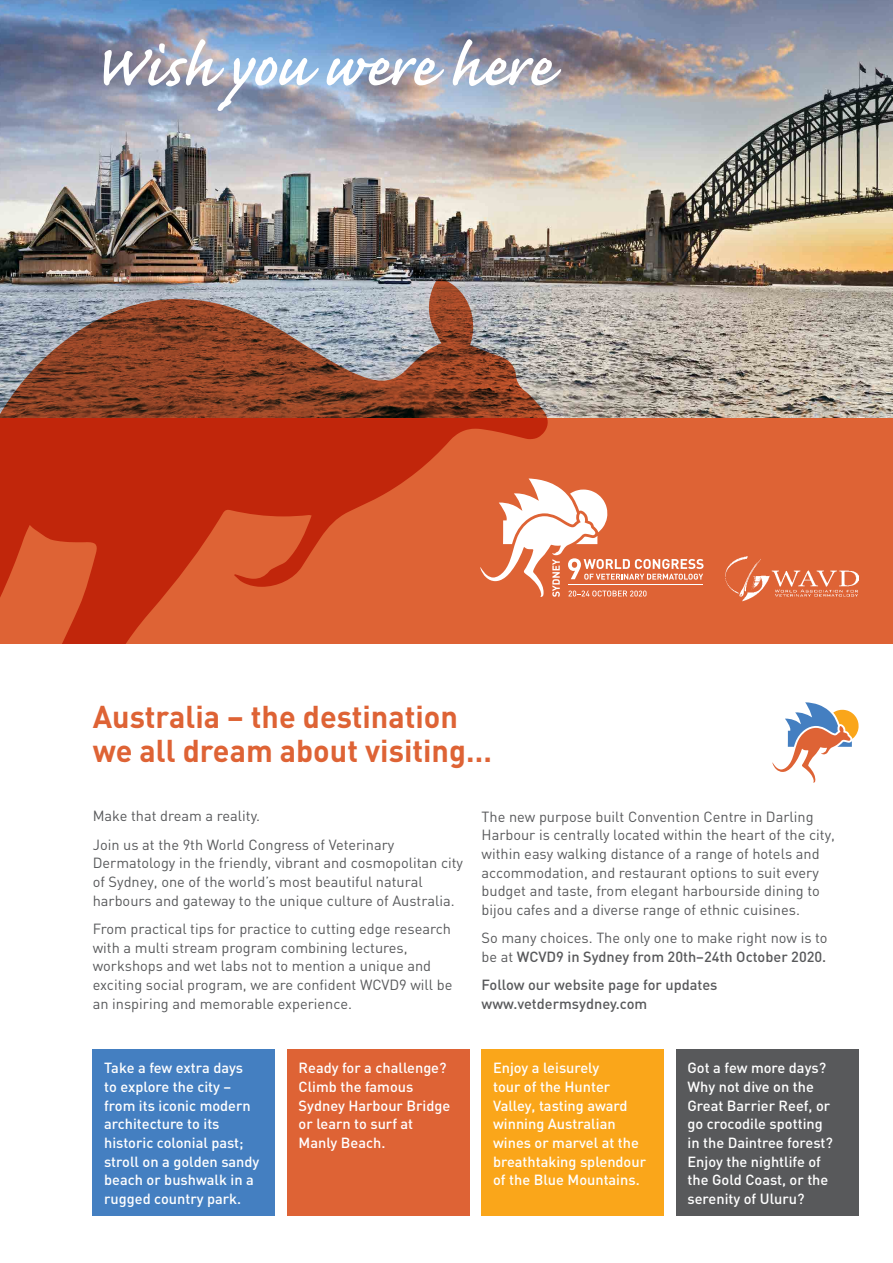
<style>
.page{position:relative;width:893px;height:1263px;background:#fff}
.page>*{position:absolute;margin:0;border:0;box-sizing:border-box;transform-origin:0 0}
.t1{font:74.85px "Caflisch Script MM 556";letter-spacing:-.005em;color:#fff}
.t2{font:700 31.2px/33.3px "DIN";color:#de6335}
.t3{font:14.55px/18.8px "DIN";color:#58595b}
.t4{font:500 14.55px/18.8px "DIN";color:#fff}
.t5{font:500 14.55px/18.8px "DIN";color:#58595b}
.s1{font-weight:500}
</style>
<div class="page">
<img style="left:0;top:0;width:893px;height:418px">
<div style="left:0;top:418px;width:893px;height:226px;background:#de6335"></div>
<svg style="left:0;top:279px;width:549px;height:365px"></svg>
<svg style="left:480px;top:478px;width:223px;height:119px"></svg>
<hr style="left:568px;top:584px;width:135px;height:1px;background:#fff">
<img style="left:725px;top:557px;width:134px;height:45px">
<div style="left:287px;top:1049px;width:183px;height:167px;background:#de6335"></div>
<div style="left:92px;top:1049px;width:183px;height:167px;background:#447fc1"></div>
<div style="left:481px;top:1049px;width:183px;height:167px;background:#faa61a"></div>
<div style="left:676px;top:1049px;width:183px;height:167px;background:#58595b"></div>
<svg style="left:772px;top:702px;width:87px;height:81px"></svg>
<h1 class="t1" style="left:92px;top:29px;width:461px">Wish you were here</h1>
<h2 class="t2" style="left:93px;top:699px;width:401px">Australia – the destination we all dream about visiting…</h2>
<p class="t3" style="left:93px;top:802px;width:303px;line-height:28px">Make that dream a reality.<br>Join us at the 9th World Congress of Veterinary</p>
<p class="t3" style="left:93px;top:853px;width:372px">Dermatology in the friendly, vibrant and cosmopolitan city of Sydney, one of the world’s most beautiful natural harbours and gateway to the unique culture of Australia.</p>
<p class="t3" style="left:93px;top:919px;width:361px">From practical tips for practice to cutting edge research with a multi stream program combining lectures, workshops and wet labs not to mention a unique and exciting social program, we are confident WCVD9 will be an inspiring and memorable experience.</p>
<p class="t3" style="left:482px;top:807px;width:355px">The new purpose built Convention Centre in Darling Harbour is centrally located within the heart of the city, within easy walking distance of a range of hotels and accommodation, and restaurant options to suit every budget and taste, from elegant harbourside dining to bijou cafes and a diverse range of ethnic cuisines.</p>
<p class="t3" style="left:482px;top:928px;width:348px">So many choices. The only one to make right now is to be at <span class="s1">WCVD9 in Sydney from 20th–24th October 2020.</span></p>
<p class="t5" style="left:482px;top:975px;width:237px">Follow our website page for updates www.vetdermsydney.com</p>
<p class="t4" style="left:104px;top:1058px;width:157px">Take a few extra days to explore the city – from its iconic modern architecture to its historic colonial past; stroll on a golden sandy beach or bushwalk in a rugged country park.</p>
<p class="t4" style="left:493px;top:1058px;width:155px">Enjoy a leisurely<br>tour of the Hunter<br>Valley, tasting award winning Australian wines or marvel at the breathtaking splendour of the Blue Mountains.</p>
<p class="t4" style="left:687px;top:1058px;width:147px">Got a few more days?<br>Why not dive on the<br>Great Barrier Reef, or go crocodile spotting in the Daintree forest?<br>Enjoy the nightlife of the Gold Coast, or the serenity of Uluru?</p>
<p class="t4" style="left:299px;top:1058px;width:153px">Ready for a challenge?<br>Climb the famous<br>Sydney Harbour Bridge or learn to surf at<br>Manly Beach.</p>
</div>
